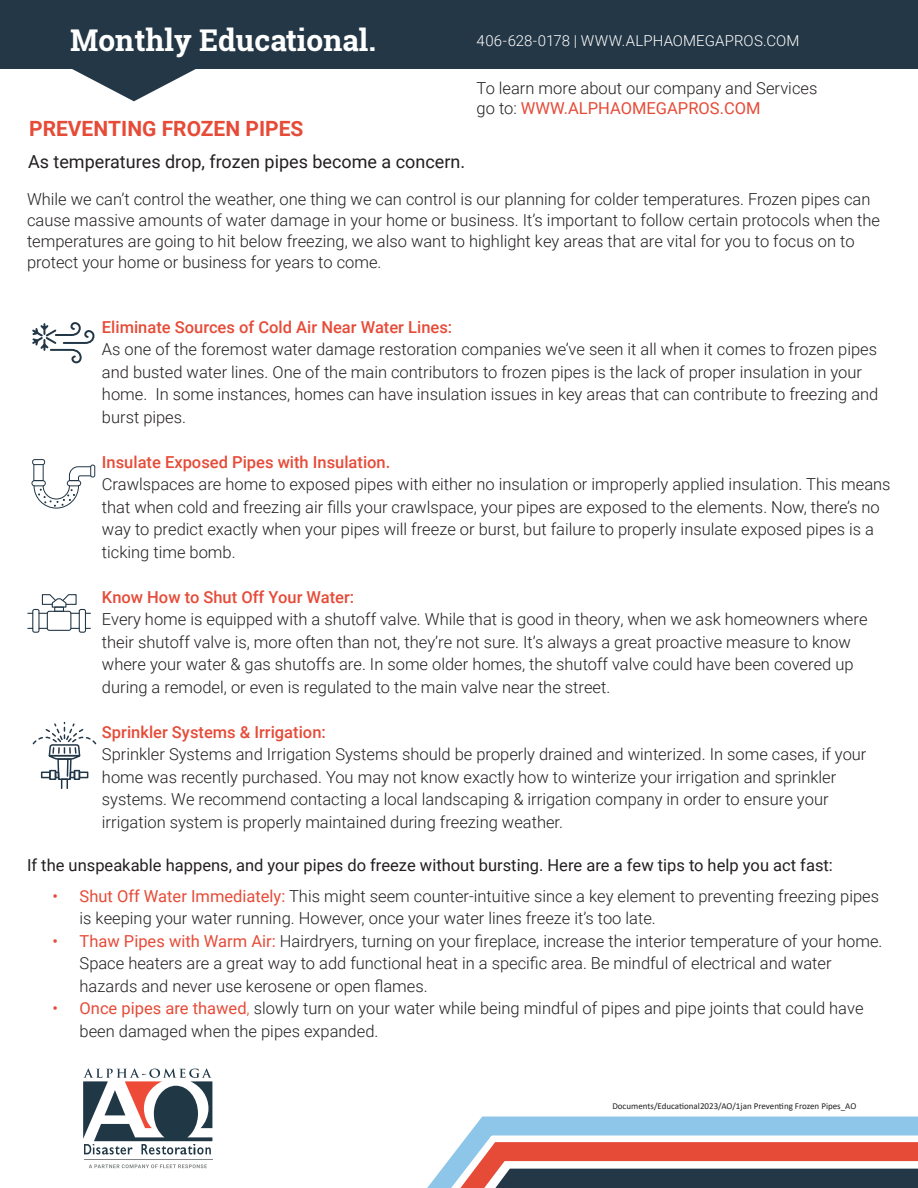
<style>
.page{position:relative;width:918px;height:1188px;background:#fff}
.page>*{position:absolute;margin:0;border:0;box-sizing:border-box;transform-origin:0 0}
.t1{font:700 30px "Roboto Slab";color:#fff}
.t2{font:700 21px "Roboto";color:#e64b38}
.t3{font:18px "Roboto";color:#231f20}
.t4{font:300 16.5px/22.5px "Roboto";color:#231f20}
.t5{font:500 16.5px "Roboto";color:#e64b38}
.t6{font:16.5px "Roboto";color:#231f20}
.t7{font:16.5px "Roboto";color:#e64b38}
.t8{font:300 15px "Roboto";letter-spacing:.01em;color:#fff}
.t9{font:9px "Calibri";color:#231f20}
.s1{font-weight:300;color:#231f20}
.s2{font-weight:400;color:#e64b38}
.s3{color:#e64b38}
</style>
<div class="page">
<svg style="left:0;top:68px;width:291px;height:33px"></svg>
<div style="left:0;top:0;width:918px;height:68px;background:#243746"></div>
<svg style="left:427px;top:1116px;width:491px;height:72px"></svg>
<svg style="left:83px;top:1068px;width:129px;height:87px"></svg>
<svg style="left:89px;top:1164px;width:118px;height:4px"></svg>
<hr style="left:84px;top:1160px;width:129px;height:1px;background:#808385">
<div style="left:31px;top:480px;width:15px;height:6px;border:1px solid #213646;border-radius:3px"></div>
<div style="left:90px;top:465px;width:5px;height:13px;border:1px solid #213646;border-radius:2px"></div>
<div style="left:32px;top:459px;width:13px;height:6px;border:1px solid #213646;border-radius:2px"></div>
<svg style="left:33px;top:466px;width:59px;height:43px"></svg>
<div style="left:47px;top:611px;width:24px;height:20px;border:1px solid #213646;border-radius:2px"></div>
<div style="left:32px;top:609px;width:8px;height:24px;border:1px solid #213646;border-radius:2px"></div>
<div style="left:79px;top:609px;width:7px;height:24px;border:1px solid #213646;border-radius:2px"></div>
<svg style="left:39px;top:594px;width:40px;height:20px"></svg>
<div style="left:61px;top:778px;width:7px;height:11px;border:1px solid #213646"></div>
<svg style="left:32px;top:722px;width:65px;height:59px"></svg>
<svg style="left:32px;top:322px;width:63px;height:42px"></svg>
<p class="t1" style="left:70px;top:19px;width:307px">Monthly Educational.</p>
<p class="t8" style="left:477px;top:30px;width:324px">406-628-0178 | WWW.ALPHAOMEGAPROS.COM</p>
<p class="t2" style="left:29px;top:114px;width:276px">PREVENTING FROZEN PIPES</p>
<p class="t3" style="left:28px;top:149px;width:439px">As temperatures drop, frozen pipes become a concern.</p>
<p class="t4" style="left:477px;top:76px;width:342px">To learn more about our company and Services</p>
<p class="t7" style="left:477px;top:96px;width:285px"><span class="s1">go to:</span> WWW.ALPHAOMEGAPROS.COM</p>
<p class="t4" style="left:27px;top:188px;width:855px;line-height:21px">While we can’t control the weather, one thing we can control is our planning for colder temperatures. Frozen pipes can cause massive amounts of water damage in your home or business. It’s important to follow certain protocols when the temperatures are going to hit below freezing, we also want to highlight key areas that are vital for you to focus on to protect your home or business for years to come.</p>
<p class="t5" style="left:102px;top:315px;width:352px">Eliminate Sources of Cold Air Near Water Lines:</p>
<p class="t4" style="left:102px;top:337px;width:778px">As one of the foremost water damage restoration companies we’ve seen it all when it comes to frozen pipes and busted water lines. One of the main contributors to frozen pipes is the lack of proper insulation in your home. In some instances, homes can have insulation issues in key areas that can contribute to freezing and burst pipes.</p>
<p class="t5" style="left:102px;top:450px;width:290px">Insulate Exposed Pipes with Insulation.</p>
<p class="t4" style="left:102px;top:472px;width:790px">Crawlspaces are home to exposed pipes with either no insulation or improperly applied insulation. This means that when cold and freezing air fills your crawlspace, your pipes are exposed to the elements. Now, there’s no way to predict exactly when your pipes will freeze or burst, but failure to properly insulate exposed pipes is a ticking time bomb.</p>
<p class="t5" style="left:102px;top:585px;width:254px">Know How to Shut Off Your Water:</p>
<p class="t4" style="left:102px;top:607px;width:767px">Every home is equipped with a shutoff valve. While that is good in theory, when we ask homeowners where their shutoff valve is, more often than not, they’re not sure. It’s always a great proactive measure to know where your water &amp; gas shutoffs are. In some older homes, the shutoff valve could have been covered up during a remodel, or even is regulated to the main valve near the street.</p>
<p class="t5" style="left:102px;top:720px;width:225px">Sprinkler Systems &amp; Irrigation:</p>
<p class="t4" style="left:102px;top:742px;width:766px">Sprinkler Systems and Irrigation Systems should be properly drained and winterized. In some cases, if your home was recently purchased. You may not know exactly how to winterize your irrigation and sprinkler</p>
<p class="t4" style="left:102px;top:787px;width:728px">systems. We recommend contacting a local landscaping &amp; irrigation company in order to ensure your</p>
<p class="t4" style="left:102px;top:810px;width:463px">irrigation system is properly maintained during freezing weather.</p>
<p class="t6" style="left:27px;top:854px;width:807px">If the unspeakable happens, and your pipes do freeze without bursting. Here are a few tips to help you act fast:</p>
<p class="t4" style="left:80px;top:884px;width:801px;text-indent:-27px"><span class="s2">• Shut Off Water Immediately:</span> This might seem counter-intuitive since a key element to preventing freezing pipes is keeping your water running. However, once your water lines freeze it’s too late.</p>
<p class="t4" style="left:80px;top:929px;width:804px;text-indent:-27px"><span class="s2">• Thaw Pipes with Warm Air:</span> Hairdryers, turning on your fireplace, increase the interior temperature of your home.<br>Space heaters are a great way to add functional heat in a specific area. Be mindful of electrical and water hazards and never use kerosene or open flames.</p>
<p class="t4" style="left:80px;top:997px;width:786px;text-indent:-27px"><span class="s2">• Once pipes are thawed</span><span class="s3">,</span> slowly turn on your water while being mindful of pipes and pipe joints that could have been damaged when the pipes expanded.</p>
<p class="t9" style="left:612px;top:1100px;width:245px">Documents/Educational2023/AO/1jan Preventing Frozen Pipes_AO</p>
</div>
